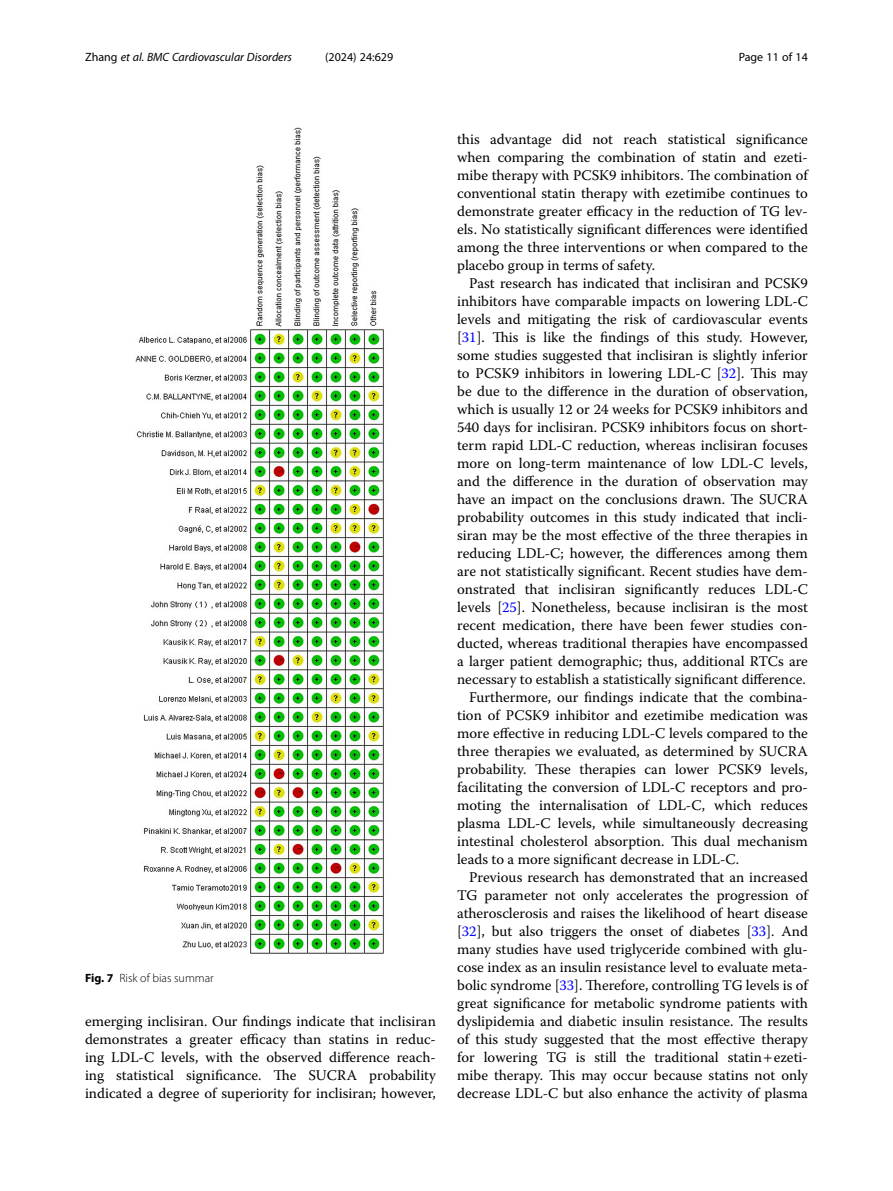
<style>
.page{position:relative;width:893px;height:1191px;background:#fff}
.page>*{position:absolute;margin:0;border:0;box-sizing:border-box;transform-origin:0 0}
.Body_Text_Indent{font:14.7px/18px "Warnock Pro";color:#000;text-align:justify}
.Body_Text{font:14.7px/18px "Warnock Pro";color:#000;text-align:justify}
.t1{font:italic 12px "Myriad Pro";color:#000}
.t2{font:12px "Myriad Pro";color:#000}
.Figure_Caption{font:300 12px "Myriad Pro";color:#000}
.s1{font-style:normal}
.s2{font-weight:700}
.s3{color:#00f}
</style>
<div class="page">
<img style="left:135px;top:127px;width:249px;height:827px">
<p class="t1" style="left:85px;top:50px;width:208px"><span class="s1">Zhang</span> et al. BMC Cardiovascular Disorders</p>
<p class="t2" style="left:325px;top:50px;width:70px">(2024) 24:629</p>
<p class="t2" style="left:739px;top:50px;width:71px">Page 11 of 14</p>
<p class="Figure_Caption" style="left:85px;top:970px;width:130px"><span class="s2">Fig. 7</span> Risk of bias summar</p>
<p class="Body_Text" style="left:85px;top:1012px;width:352px">emerging inclisiran. Our findings indicate that inclisiran demonstrates a greater efficacy than statins in reduc&shy;ing LDL-C levels, with the observed difference reach&shy;ing statistical significance. The SUCRA probability indicated a degree of superiority for inclisiran; however,</p>
<p class="Body_Text" style="left:457px;top:130px;width:352px">this advantage did not reach statistical significance when comparing the combination of statin and ezeti&shy;mibe therapy with PCSK9 inhibitors. The combination of conventional statin therapy with ezetimibe continues to demonstrate greater efficacy in the reduction of TG lev&shy;els. No statistically significant differences were identified among the three interventions or when compared to the placebo group in terms of safety.</p>
<p class="Body_Text_Indent" style="left:457px;top:274px;width:352px;text-indent:12px">Past research has indicated that inclisiran and PCSK9 inhibitors have comparable impacts on lowering LDL-C levels and mitigating the risk of cardiovascular events [<span class="s3">31</span>]. This is like the findings of this study. However, some studies suggested that inclisiran is slightly inferior to PCSK9 inhibitors in lowering LDL-C [<span class="s3">32</span>]. This may be due to the difference in the duration of observation, which is usually 12 or 24 weeks for PCSK9 inhibitors and 540 days for inclisiran. PCSK9 inhibitors focus on short&shy;term rapid LDL-C reduction, whereas inclisiran focuses more on long-term maintenance of low LDL-C levels, and the difference in the duration of observation may have an impact on the conclusions drawn. The SUCRA probability outcomes in this study indicated that incli&shy;siran may be the most effective of the three therapies in reducing LDL-C; however, the differences among them are not statistically significant. Recent studies have dem&shy;onstrated that inclisiran significantly reduces LDL-C levels [<span class="s3">25</span>]. Nonetheless, because inclisiran is the most recent medication, there have been fewer studies con&shy;ducted, whereas traditional therapies have encompassed a larger patient demographic; thus, additional RTCs are necessary to establish a statistically significant difference.</p>
<p class="Body_Text_Indent" style="left:457px;top:688px;width:352px;text-indent:12px">Furthermore, our findings indicate that the combina&shy;tion of PCSK9 inhibitor and ezetimibe medication was more effective in reducing LDL-C levels compared to the three therapies we evaluated, as determined by SUCRA probability. These therapies can lower PCSK9 levels, facilitating the conversion of LDL-C receptors and pro&shy;moting the internalisation of LDL-C, which reduces plasma LDL-C levels, while simultaneously decreasing intestinal cholesterol absorption. This dual mechanism leads to a more significant decrease in LDL-C.</p>
<p class="Body_Text_Indent" style="left:457px;top:868px;width:352px;text-indent:12px">Previous research has demonstrated that an increased TG parameter not only accelerates the progression of atherosclerosis and raises the likelihood of heart disease [<span class="s3">32</span>], but also triggers the onset of diabetes [<span class="s3">33</span>]. And many studies have used triglyceride combined with glu&shy;cose index as an insulin resistance level to evaluate meta&shy;bolic syndrome [<span class="s3">33</span>]. Therefore, controlling TG levels is of great significance for metabolic syndrome patients with dyslipidemia and diabetic insulin resistance. The results of this study suggested that the most effective therapy for lowering TG is still the traditional statin ezeti&shy;mibe therapy. This may occur because statins not only decrease LDL-C but also enhance the activity of plasma</p>
</div>
